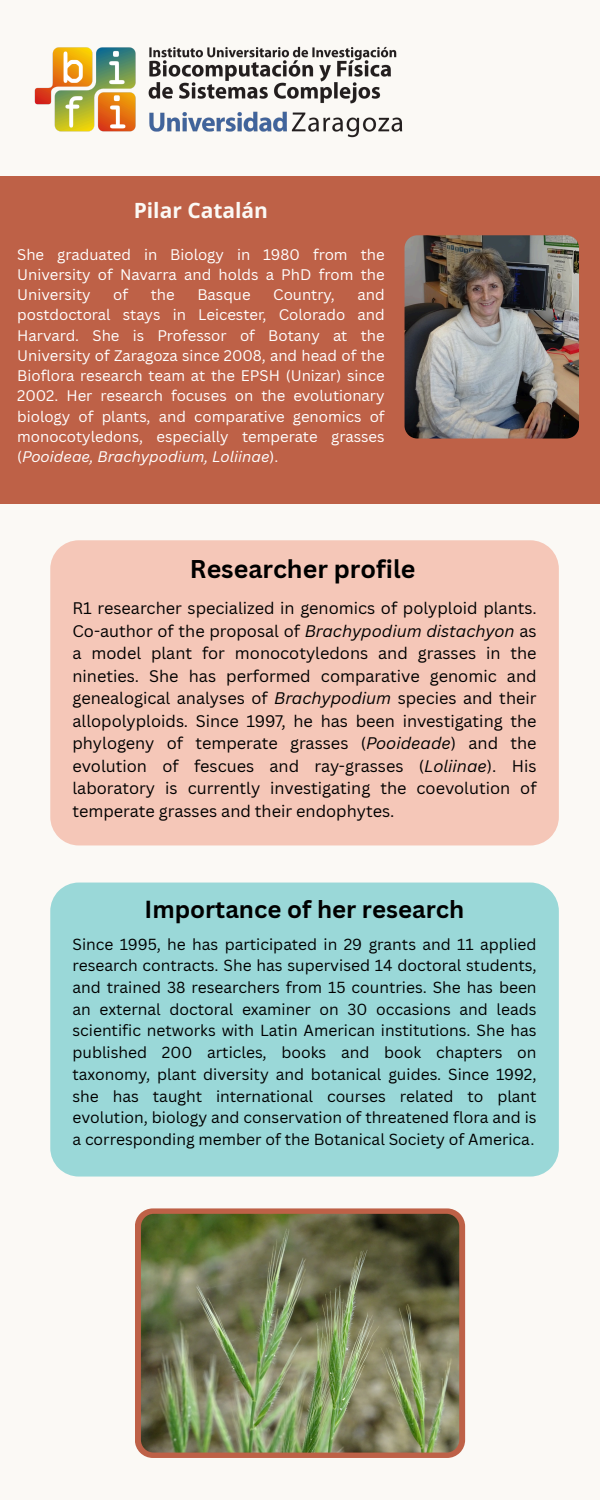
<style>
.page{position:relative;width:600px;height:1500px;background:#fbf9f5}
.page>*{position:absolute;margin:0;border:0;box-sizing:border-box;transform-origin:0 0}
.t1{font:700 25px "Canva Sans";color:#000}
.t2{font:700 24px "Canva Sans";color:#000}
.t3{font:700 21px "Open Sans";color:#fbf9f5}
.t4{font:16.3px/22.5px "Canva Sans";color:#000;text-align:justify}
.t5{font:15.6px/21.7px "Canva Sans";color:#000;text-align:justify}
.t6{font:14.9px/20.2px "Canva Sans";color:#fff;text-align:justify}
.s1{font-style:italic}
</style>
<div class="page">
<img style="left:34px;top:46px;width:369px;height:92px">
<div style="left:0;top:176px;width:600px;height:328px;background:#be6147"></div>
<img style="left:405px;top:235px;width:174px;height:203px">
<div style="left:50px;top:883px;width:509px;height:294px;background:#9ad8d8"></div>
<div style="left:50px;top:540px;width:509px;height:305px;background:#f5c7b8"></div>
<svg style="left:135px;top:1208px;width:330px;height:250px;background:#c06a51"></svg>
<img style="left:141px;top:1214px;width:318px;height:239px;border-radius:13px">
<p class="t3" style="left:134px;top:196px;width:136px">Pilar Catalán</p>
<h1 class="t6" style="left:17px;top:244px;width:369px">She graduated in Biology in 1980 from the University of Navarra and holds a PhD from the University</h1>
<h1 class="t6" style="left:113px;top:284px;width:16px">of</h1>
<h1 class="t6" style="left:151px;top:284px;width:25px">the</h1>
<h1 class="t6" style="left:197px;top:284px;width:55px">Basque</h1>
<h1 class="t6" style="left:273px;top:284px;width:63px">Country,</h1>
<h1 class="t6" style="left:17px;top:284px;width:369px;text-indent:340px">and postdoctoral stays in Leicester, Colorado and Harvard. She is Professor of Botany at the University of Zaragoza since 2008, and head of the Bioflora research team at the EPSH (Unizar) since 2002. Her research focuses on the evolutionary biology of plants, and comparative genomics of monocotyledons, especially temperate grasses (<span class="s1">Pooideae, Brachypodium, Loliinae</span>).</h1>
<h2 class="t1" style="left:190px;top:551px;width:227px">Researcher profile</h2>
<p class="t4" style="left:72px;top:597px;width:466px">R1 researcher specialized in genomics of polyploid plants.<br>Co-author of the proposal of <span class="s1">Brachypodium distachyon</span> as a model plant for monocotyledons and grasses in the nineties. She has performed comparative genomic and genealogical analyses of <span class="s1">Brachypodium</span> species and their allopolyploids. Since 1997, he has been investigating the phylogeny of temperate grasses (<span class="s1">Pooideade</span>) and the evolution of fescues and ray-grasses (<span class="s1">Loliinae</span>). His laboratory is currently investigating the coevolution of temperate grasses and their endophytes.</p>
<p class="t2" style="left:145px;top:892px;width:321px">Importance of her research</p>
<h1 class="t5" style="left:72px;top:933px;width:466px">Since 1995, he has participated in 29 grants and 11 applied research contracts. She has supervised 14 doctoral students, and trained 38 researchers from 15 countries. She has been an external doctoral examiner on 30 occasions and leads scientific networks with Latin American institutions. She has published 200 articles, books and book chapters on taxonomy, plant diversity and botanical guides. Since 1992, she has taught international courses related to plant evolution, biology and conservation of threatened flora and is a corresponding member of the Botanical Society of America.</h1>
</div>
